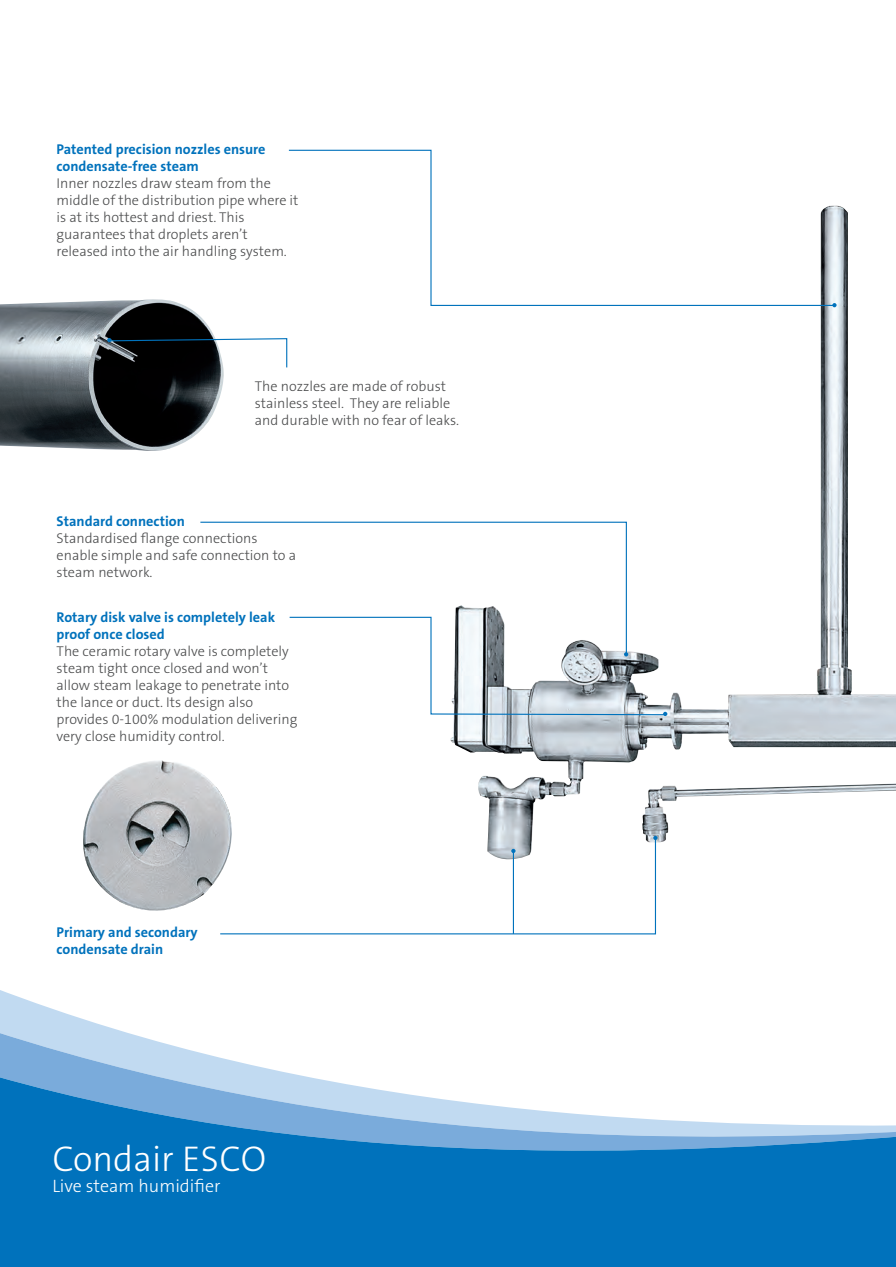
<style>
.page{position:relative;width:896px;height:1267px;background:#fff}
.page>*{position:absolute;margin:0;border:0;box-sizing:border-box;transform-origin:0 0}
.t1{font:300 36px "The Sans B W3";color:#fff}
.t2{font:300 18px "The Sans B W3";color:#fff}
.t3{font:300 14.25px/17px "The Sans B W3";color:#4b4c4d}
.t4{font:700 14.25px/17px "The Sans B W7";color:#0072bc}
</style>
<div class="page">
<img style="left:451px;top:205px;width:444px;height:637px">
<svg style="left:0;top:990px;width:118px;height:40px"></svg>
<svg style="left:0;top:1030px;width:205px;height:24px;fill:#c1daf1"></svg>
<svg style="left:0;top:1054px;width:895px;height:213px;fill:#0072bc"></svg>
<img style="left:0;top:299px;width:224px;height:152px">
<img style="left:83px;top:760px;width:149px;height:151px">
<svg style="left:288px;top:149px;width:547px;height:157px"></svg>
<svg style="left:107px;top:337px;width:181px;height:31px"></svg>
<svg style="left:200px;top:521px;width:427px;height:95px"></svg>
<svg style="left:289px;top:616px;width:378px;height:100px"></svg>
<svg style="left:219px;top:835px;width:438px;height:100px"></svg>
<hr style="left:513px;top:851px;width:1px;height:83px;background:#0072bc">
<p class="t4" style="left:57px;top:141px;width:210px">Patented precision nozzles ensure condensate-free steam</p>
<p class="t3" style="left:57px;top:177px;width:243px">Inner nozzles draw steam from the middle of the distribution pipe where it is at its hottest and driest. This guarantees that droplets aren’t released into the air handling system.</p>
<p class="t3" style="left:255px;top:379px;width:206px">The nozzles are made of robust stainless steel. They are reliable and durable with no fear of leaks.</p>
<p class="t4" style="left:57px;top:513px;width:130px">Standard connection</p>
<p class="t3" style="left:57px;top:531px;width:241px">Standardised flange connections enable simple and safe connection to a steam network.</p>
<p class="t4" style="left:57px;top:609px;width:220px">Rotary disk valve is completely leak proof once closed</p>
<p class="t3" style="left:57px;top:644px;width:242px">The ceramic rotary valve is completely steam tight once closed and won’t allow steam leakage to penetrate into the lance or duct. Its design also provides 0-100% modulation delivering very close humidity control.</p>
<p class="t4" style="left:57px;top:923px;width:143px">Primary and secondary condensate drain</p>
<h1 class="t1" style="left:52px;top:1144px;width:215px">Condair ESCO</h1>
<p class="t2" style="left:52px;top:1179px;width:170px">Live steam humidifier</p>
</div>
